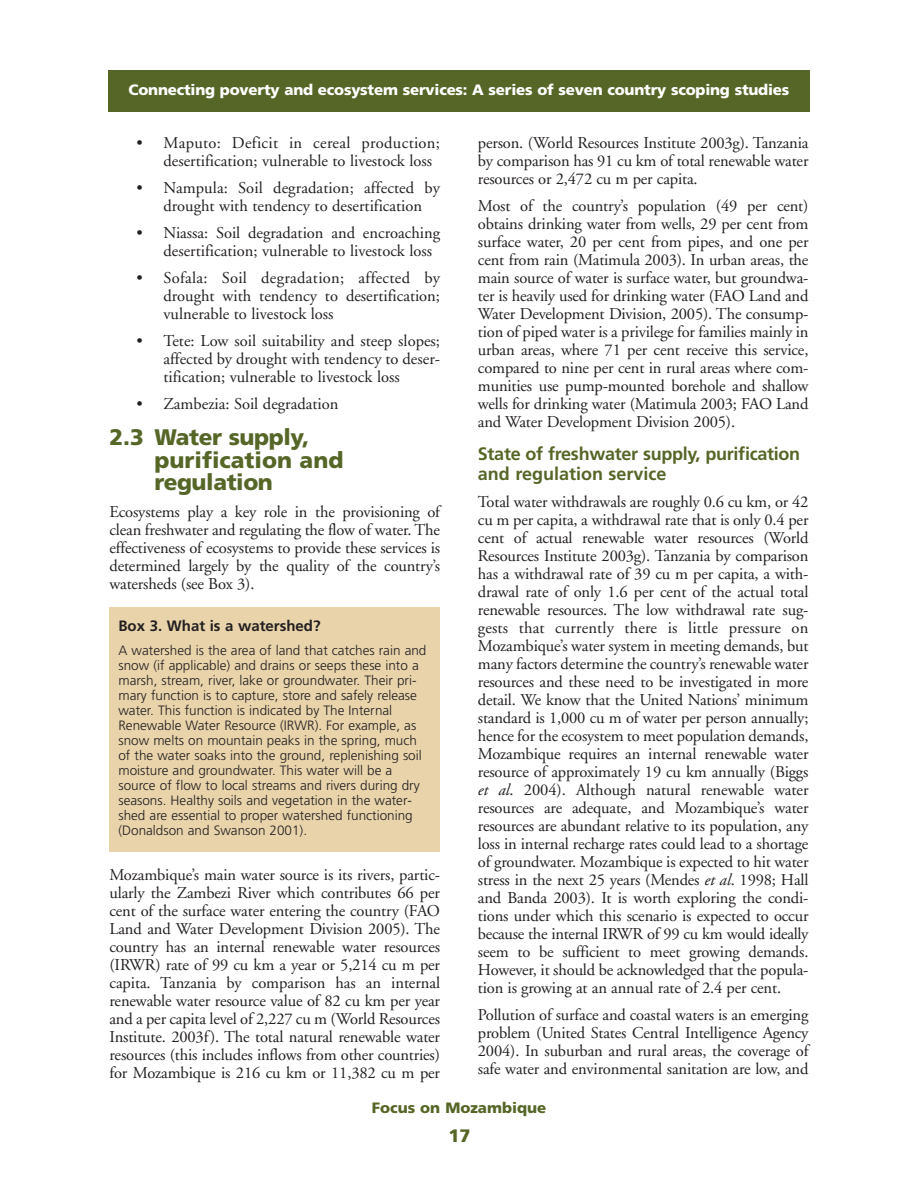
<style>
.page{position:relative;width:918px;height:1188px;background:#fff}
.page>*{position:absolute;margin:0;border:0;box-sizing:border-box;transform-origin:0 0}
.t1{font:900 22.5px/22.5px "Frutiger";letter-spacing:-.02em;color:#566627}
.t2{font:700 18px/19.5px "Frutiger";letter-spacing:-.015em;color:#566627}
.t3{font:900 18px "Frutiger";color:#566627}
.t4{font:16.5px/18px "Adobe Garamond";color:#231f20;text-align:justify}
.t5{font:900 15px "Frutiger";letter-spacing:-.01em;color:#fff}
.t6{font:700 15px "Frutiger";color:#231f20}
.t7{font:900 15px "Frutiger";color:#566627}
.t8{font:300 13.5px/15px "Frutiger";color:#231f20}
.s1{font-style:italic}
</style>
<div class="page">
<div style="left:109px;top:608px;width:331px;height:244px;background:#e8d3aa"></div>
<div style="left:108px;top:70px;width:702px;height:42px;background:#566627"></div>
<p class="t5" style="left:129px;top:84px;width:662px">Connecting poverty and ecosystem services: A series of seven country scoping studies</p>
<p class="t4" style="left:164px;top:136px;width:278px;text-indent:-27px">• Maputo: Deficit in cereal production; desertification; vulnerable to livestock loss</p>
<p class="t4" style="left:136px;top:181px;width:305px;text-align:center">• Nampula: Soil degradation; affected by drought with tendency to desertification</p>
<p class="t4" style="left:163px;top:226px;width:278px;text-indent:-27px">• Niassa: Soil degradation and encroaching desertification; vulnerable to livestock loss</p>
<p class="t4" style="left:163px;top:271px;width:278px;text-indent:-27px">• Sofala: Soil degradation; affected by drought with tendency to desertification; vulnerable to livestock loss</p>
<p class="t4" style="left:163px;top:334px;width:278px;text-indent:-27px">• Tete: Low soil suitability and steep slopes; affected by drought with tendency to deser&shy;tification; vulnerable to livestock loss</p>
<p class="t4" style="left:136px;top:397px;width:203px">• Zambezia: Soil degradation</p>
<h1 class="t1" style="left:155px;top:428px;width:190px;text-indent:-45px">2.3 Water supply, purification and regulation</h1>
<p class="t4" style="left:110px;top:505px;width:332px">Ecosystems play a key role in the provisioning of clean freshwater and regulating the flow of water. The effectiveness of ecosystems to provide these services is determined largely by the quality of the country’s watersheds (see Box 3).</p>
<p class="t6" style="left:118px;top:620px;width:204px">Box 3. What is a watershed?</p>
<p class="t8" style="left:118px;top:644px;width:309px">A watershed is the area of land that catches rain and snow (if applicable) and drains or seeps these into a marsh, stream, river, lake or groundwater. Their pri&shy;mary function is to capture, store and safely release water. This function is indicated by The Internal Renewable Water Resource (IRWR). For example, as snow melts on mountain peaks in the spring, much of the water soaks into the ground, replenishing soil moisture and groundwater. This water will be a source of flow to local streams and rivers during dry seasons. Healthy soils and vegetation in the water&shy;shed are essential to proper watershed functioning (Donaldson and Swanson 2001).</p>
<p class="t4" style="left:110px;top:868px;width:332px">Mozambique’s main water source is its rivers, partic&shy;ularly the Zambezi River which contributes 66 per cent of the surface water entering the country (FAO Land and Water Development Division 2005). The country has an internal renewable water resources (IRWR) rate of 99 cu km a year or 5,214 cu m per capita. Tanzania by comparison has an internal renewable water resource value of 82 cu km per year and a per capita level of 2,227 cu m (World Resources Institute. 2003f). The total natural renewable water resources (this includes inflows from other countries) for Mozambique is 216 cu km or 11,382 cu m per</p>
<p class="t4" style="left:478px;top:136px;width:332px">person. (World Resources Institute 2003g). Tanzania by comparison has 91 cu km of total renewable water resources or 2,472 cu m per capita.</p>
<p class="t4" style="left:478px;top:199px;width:332px">Most of the country’s population (49 per cent) obtains drinking water from wells, 29 per cent from surface water, 20 per cent from pipes, and one per cent from rain (Matimula 2003). In urban areas, the main source of water is surface water, but groundwa&shy;ter is heavily used for drinking water (FAO Land and Water Development Division, 2005). The consump&shy;tion of piped water is a privilege for families mainly in urban areas, where 71 per cent receive this service, compared to nine per cent in rural areas where com&shy;munities use pump-mounted borehole and shallow wells for drinking water (Matimula 2003; FAO Land and Water Development Division 2005).</p>
<p class="t2" style="left:478px;top:446px;width:324px">State of freshwater supply, purification and regulation service</p>
<p class="t4" style="left:478px;top:494px;width:332px">Total water withdrawals are roughly 0.6 cu km, or 42 cu m per capita, a withdrawal rate that is only 0.4 per cent of actual renewable water resources (World Resources Institute 2003g). Tanzania by comparison has a withdrawal rate of 39 cu m per capita, a with&shy;drawal rate of only 1.6 per cent of the actual total renewable resources. The low withdrawal rate sug&shy;gests that currently there is little pressure on Mozambique’s water system in meeting demands, but many factors determine the country’s renewable water resources and these need to be investigated in more detail. We know that the United Nations’ minimum standard is 1,000 cu m of water per person annually; hence for the ecosystem to meet population demands, Mozambique requires an internal renewable water resource of approximately 19 cu km annually (Biggs <span class="s1">et al</span>. 2004). Although natural renewable water resources are adequate, and Mozambique’s water resources are abundant relative to its population, any loss in internal recharge rates could lead to a shortage of groundwater. Mozambique is expected to hit water stress in the next 25 years (Mendes <span class="s1">et al</span>. 1998; Hall and Banda 2003). It is worth exploring the condi&shy;tions under which this scenario is expected to occur because the internal IRWR of 99 cu km would ideally seem to be sufficient to meet growing demands.<br>However, it should be acknowledged that the popula&shy;tion is growing at an annual rate of 2.4 per cent.</p>
<p class="t4" style="left:478px;top:1007px;width:332px">Pollution of surface and coastal waters is an emerging problem (United States Central Intelligence Agency 2004). In suburban and rural areas, the coverage of safe water and environmental sanitation are low, and</p>
<p class="t7" style="left:372px;top:1102px;width:176px">Focus on Mozambique</p>
<p class="t3" style="left:448px;top:1128px;width:24px">17</p>
</div>
